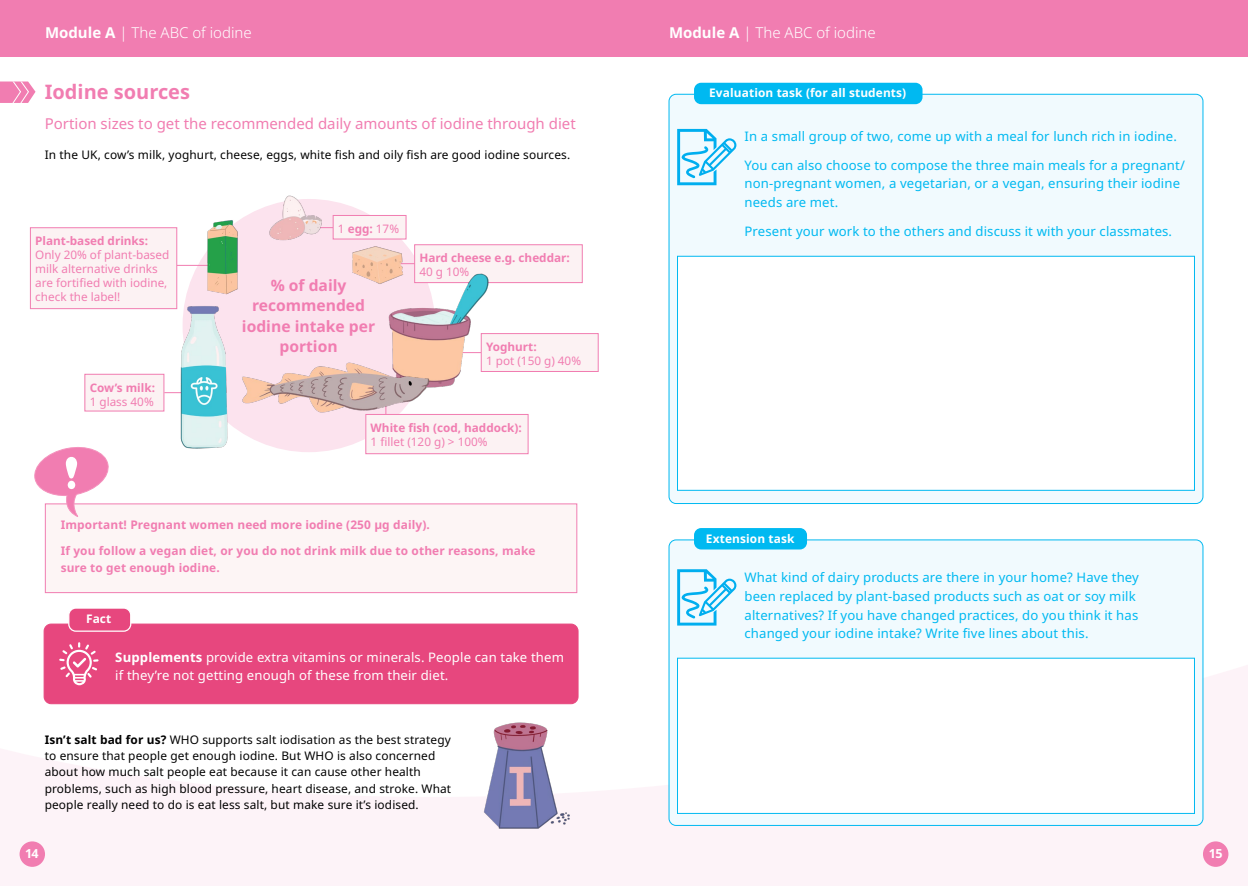
<style>
.page{position:relative;width:1248px;height:886px;background:#fff}
.page>*{position:absolute;margin:0;border:0;box-sizing:border-box;transform-origin:0 0}
.t1{font:700 20px "Noto Sans";color:#f17db1}
.t2{font:700 15.62px/20.4px "Noto Sans";color:#f17db1;text-align:center}
.t3{font:15px "Noto Sans";color:#f17db1}
.t4{font:300 15px "Noto Sans";color:#fff}
.t5{font:13.12px/18.8px "Noto Sans";letter-spacing:.01em;color:#00b9f1}
.t6{font:13.12px/18.8px "Noto Sans";letter-spacing:.01em;color:#fff}
.t7{font:700 12.5px "Noto Sans";color:#fff}
.t8{font:11.88px/16.2px "Noto Sans";letter-spacing:.01em;color:#000}
.t9{font:700 11.88px/16.2px "Noto Sans";letter-spacing:.01em;color:#f17db1}
.t10{font:700 11.88px "Noto Sans";letter-spacing:.01em;color:#fff}
.t11{font:11.75px/14.1px "Noto Sans";color:#f17db1}
.t12{font:700 11.75px "Noto Sans";color:#f17db1}
.s1{font-weight:700}
</style>
<div class="page">
<div style="left:0;top:0;width:1247px;height:57px;background:#f17db1"></div>
<svg style="left:0;top:627px;width:1247px;height:259px"></svg>
<div style="left:20px;top:841px;width:25px;height:26px;background:#f17db1;border-radius:50%"></div>
<div style="left:1202px;top:841px;width:26px;height:26px;background:#f17db1;border-radius:50%"></div>
<div style="left:45px;top:503px;width:532px;height:90px;background:#fdf5f5;border:1px solid #f17db1"></div>
<svg style="left:0;top:81px;width:36px;height:22px"></svg>
<div style="left:182px;top:199px;width:253px;height:253px;background:#fce3ee;border-radius:50%"></div>
<div style="left:414px;top:245px;width:168px;height:38px;background:#fcf2f3"></div>
<div style="left:414px;top:244px;width:168px;height:39px;border:1px solid #f17db1"></div>
<img style="left:174px;top:294px;width:71px;height:155px">
<img style="left:388px;top:256px;width:135px;height:132px">
<hr style="left:157px;top:265px;width:52px;height:1px;background:#f17db1">
<img style="left:202px;top:219px;width:39px;height:83px">
<div style="left:85px;top:374px;width:79px;height:37px;background:#fcf2f3"></div>
<div style="left:84px;top:374px;width:80px;height:37px;border:1px solid #f17db1"></div>
<div style="left:30px;top:228px;width:147px;height:81px;background:#fcf2f3"></div>
<div style="left:30px;top:227px;width:147px;height:82px;border:1px solid #f17db1"></div>
<svg style="left:403px;top:263px;width:12px;height:1px"></svg>
<img style="left:344px;top:207px;width:59px;height:99px">
<hr style="left:300px;top:227px;width:53px;height:1px;background:#f17db1">
<img style="left:269px;top:195px;width:54px;height:46px">
<div style="left:333px;top:215px;width:73px;height:24px;background:#fcf2f3"></div>
<div style="left:333px;top:215px;width:73px;height:24px;border:1px solid #f17db1"></div>
<div style="left:366px;top:414px;width:162px;height:40px;background:#fcf2f3"></div>
<div style="left:365px;top:414px;width:163px;height:40px;border:1px solid #f17db1"></div>
<img style="left:224px;top:346px;width:213px;height:83px">
<svg style="left:34px;top:447px;width:76px;height:71px"></svg>
<div style="left:481px;top:334px;width:117px;height:37px;background:#fcf2f3"></div>
<div style="left:481px;top:333px;width:117px;height:39px;border:1px solid #f17db1"></div>
<div style="left:669px;top:94px;width:533px;height:409px;background:#f1fafe;border-radius:7px"></div>
<div style="left:669px;top:540px;width:533px;height:285px;background:#f1fafe;border-radius:7px"></div>
<div style="left:694px;top:83px;width:228px;height:21px;background:#00b9f1;border-radius:7px"></div>
<div style="left:694px;top:528px;width:113px;height:21px;background:#00b9f1;border-radius:7px"></div>
<svg style="left:677px;top:129px;width:59px;height:56px"></svg>
<svg style="left:677px;top:569px;width:59px;height:56px"></svg>
<div style="left:677px;top:256px;width:517px;height:235px;background:#fff;border:1px solid #00b9f1"></div>
<div style="left:677px;top:658px;width:517px;height:156px;background:#fff;border:1px solid #00b9f1"></div>
<img style="left:467px;top:705px;width:120px;height:139px">
<div style="left:44px;top:624px;width:534px;height:80px;background:#e7477e;border-radius:7px"></div>
<div style="left:44px;top:624px;width:534px;height:80px;border:1px solid #e7477e;border-radius:7px"></div>
<div style="left:69px;top:608px;width:62px;height:23px;background:#e7477e;border-radius:7px"></div>
<div style="left:68px;top:607px;width:63px;height:25px;border:1px solid #fff;border-radius:7px"></div>
<svg style="left:59px;top:642px;width:40px;height:43px"></svg>
<p class="t4" style="left:45px;top:22px;width:208px"><span class="s1">Module A</span> | The ABC of iodine</p>
<p class="t4" style="left:669px;top:22px;width:208px"><span class="s1">Module A</span> | The ABC of iodine</p>
<h1 class="t1" style="left:45px;top:78px;width:147px">Iodine sources</h1>
<p class="t3" style="left:45px;top:113px;width:532px">Portion sizes to get the recommended daily amounts of iodine through diet</p>
<p class="t8" style="left:45px;top:147px;width:527px">In the UK, cow’s milk, yoghurt, cheese, eggs, white fish and oily fish are good iodine sources.</p>
<p class="t12" style="left:35px;top:232px;width:114px">Plant-based drinks:</p>
<p class="t11" style="left:35px;top:248px;width:136px">Only 20% of plant-based milk alternative drinks are fortified with iodine, check the label!</p>
<p class="t12" style="left:90px;top:379px;width:67px">Cow’s milk:</p>
<p class="t11" style="left:90px;top:395px;width:66px">1 glass 40%</p>
<p class="t11" style="left:338px;top:222px;width:63px">1 <span class="s1">egg:</span> 17%</p>
<p class="t2" style="left:242px;top:275px;width:135px">% of daily recommended iodine intake per portion</p>
<p class="t12" style="left:419px;top:249px;width:152px">Hard cheese e.g. cheddar:</p>
<p class="t11" style="left:419px;top:265px;width:51px">40 g 10%</p>
<p class="t12" style="left:486px;top:338px;width:52px">Yoghurt:</p>
<p class="t11" style="left:486px;top:354px;width:96px">1 pot (150 g) 40%</p>
<p class="t12" style="left:370px;top:419px;width:152px">White fish (cod, haddock):</p>
<p class="t11" style="left:370px;top:435px;width:118px">1 fillet (120 g) &gt; 100%</p>
<p class="t9" style="left:61px;top:517px;width:371px">Important! Pregnant women need more iodine (250 µg daily).</p>
<p class="t9" style="left:61px;top:543px;width:476px">If you follow a vegan diet, or you do not drink milk due to other reasons, make sure to get enough iodine.</p>
<p class="t10" style="left:86px;top:610px;width:27px">Fact</p>
<p class="t6" style="left:115px;top:648px;width:450px"><span class="s1">Supplements</span> provide extra vitamins or minerals. People can take them if they’re not getting enough of these from their diet.</p>
<p class="t8" style="left:45px;top:732px;width:408px"><span class="s1">Isn’t salt bad for us?</span> WHO supports salt iodisation as the best strategy to ensure that people get enough iodine. But WHO is also concerned about how much salt people eat because it can cause other health problems, such as high blood pressure, heart disease, and stroke. What people really need to do is eat less salt, but make sure it’s iodised.</p>
<p class="t10" style="left:709px;top:85px;width:199px">Evaluation task (for all students)</p>
<p class="t5" style="left:744px;top:122px;width:442px;line-height:28.8px">In a small group of two, come up with a meal for lunch rich in iodine.<br>You can also choose to compose the three main meals for a pregnant/</p>
<p class="t5" style="left:744px;top:175px;width:437px">non-pregnant women, a vegetarian, or a vegan, ensuring their iodine needs are met.</p>
<p class="t5" style="left:744px;top:222px;width:429px">Present your work to the others and discuss it with your classmates.</p>
<p class="t10" style="left:706px;top:530px;width:90px">Extension task</p>
<p class="t5" style="left:744px;top:568px;width:396px">What kind of dairy products are there in your home? Have they been replaced by plant-based products such as oat or soy milk alternatives? If you have changed practices, do you think it has changed your iodine intake? Write five lines about this.</p>
<p class="t7" style="left:25px;top:844px;width:15px">14</p>
<p class="t7" style="left:1208px;top:844px;width:15px">15</p>
</div>
